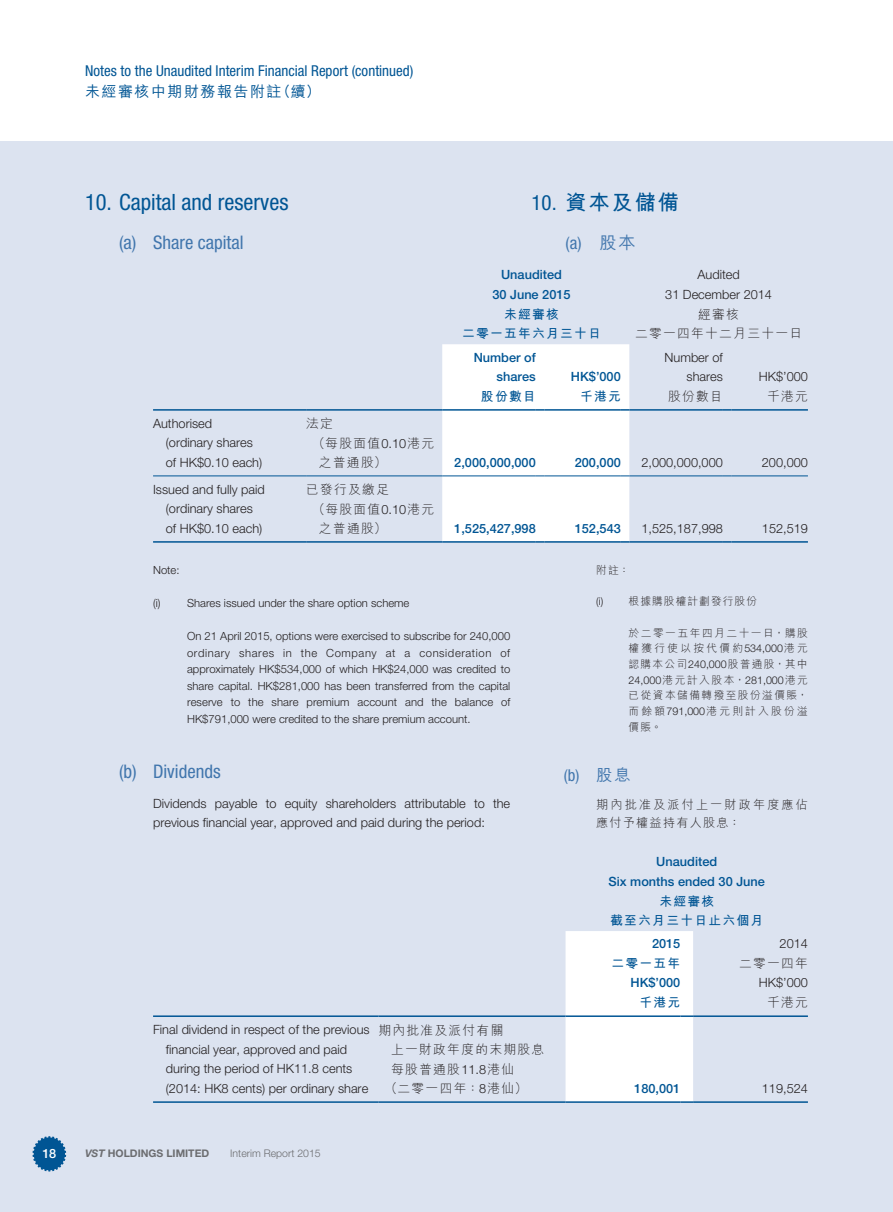
<style>
.page{position:relative;width:893px;height:1212px;background:#dce3f0}
.page>*{position:absolute;margin:0;border:0;box-sizing:border-box;transform-origin:0 0}
.t1{font:condensed 22.5px "Helvetica Neue LT Std";color:#005594}
.t2{font:700 21px "M Hei HK";letter-spacing:.1em;color:#005594}
.t3{font:condensed 18.75px "Helvetica Neue LT Std";color:#4176ad}
.t4{font:condensed 17.25px "Helvetica Neue LT Std";color:#4176ad}
.t5{font:condensed 16.35px "Helvetica Neue LT Std";color:#4176ad}
.t6{font:condensed 15px "Helvetica Neue LT Std";color:#005594}
.t7{font:500 15px "M Hei HK";letter-spacing:.1em;color:#005594}
.t8{font:300 12.75px/19.5px "Helvetica Neue LT Std";color:#231f20}
.t9{font:500 12.75px/19.5px "Helvetica Neue LT Std";color:#005594;text-align:right}
.t10{font:300 12.75px/19.5px "M Hei HK";letter-spacing:.1em;color:#231f20;text-align:center}
.t11{font:700 12.75px/19.5px "M Hei HK";letter-spacing:.1em;color:#005594;text-align:center}
.t12{font:500 12.75px "Helvetica Neue LT Std";color:#fff}
.t13{font:300 12.15px/18.6px "M Hei HK";letter-spacing:.175em;color:#231f20}
.t14{font:300 11.25px/16.5px "Helvetica Neue LT Std";color:#231f20;text-align:justify}
.t15{font:300 10.65px/15.8px "M Hei HK";letter-spacing:.135em;color:#231f20;text-align:justify}
.t16{font:300 10.65px "Helvetica Neue LT Std";color:#231f20}
.t17{font:300 10.65px "M Hei HK";letter-spacing:.1em;color:#231f20}
.t18{font:700 10.5px "Helvetica Neue LT Std";color:#6c6d70}
.t19{font:300 10.5px "Helvetica Neue LT Std";color:#6c6d70}
.s1{font-family:"Helvetica Neue LT Std";font-weight:400;font-stretch:condensed}
.s2{font-family:"M Hei HK";font-weight:500;font-stretch:normal}
.s3{font-family:"Helvetica Neue LT Std"}
.s4{font-family:"M Hei HK"}
.s5{font-style:italic}
</style>
<div class="page">
<svg style="left:33px;top:1136px;width:33px;height:35px"></svg>
<div style="left:0;top:0;width:893px;height:140px;background:#fff"></div>
<hr style="left:153px;top:409px;width:153px;height:2px;background:#005594">
<hr style="left:306px;top:409px;width:136px;height:2px;background:#005594">
<hr style="left:629px;top:409px;width:94px;height:2px;background:#005594">
<svg style="left:723px;top:409px;width:8px;height:2px"></svg>
<hr style="left:731px;top:409px;width:77px;height:2px;background:#005594">
<hr style="left:153px;top:475px;width:153px;height:1px;background:#005594">
<hr style="left:306px;top:475px;width:136px;height:1px;background:#005594">
<hr style="left:629px;top:475px;width:94px;height:1px;background:#005594">
<hr style="left:731px;top:475px;width:77px;height:1px;background:#005594">
<hr style="left:153px;top:541px;width:153px;height:2px;background:#005594">
<hr style="left:306px;top:541px;width:136px;height:2px;background:#005594">
<div style="left:442px;top:344px;width:187px;height:199px;background:#fff"></div>
<hr style="left:629px;top:541px;width:94px;height:2px;background:#005594">
<svg style="left:723px;top:541px;width:8px;height:2px"></svg>
<hr style="left:731px;top:541px;width:77px;height:2px;background:#005594">
<hr style="left:153px;top:1015px;width:225px;height:2px;background:#005594">
<hr style="left:378px;top:1015px;width:188px;height:2px;background:#005594">
<hr style="left:693px;top:1015px;width:115px;height:2px;background:#005594">
<hr style="left:153px;top:1101px;width:225px;height:2px;background:#005594">
<div style="left:566px;top:931px;width:127px;height:172px;background:#fff"></div>
<hr style="left:693px;top:1101px;width:115px;height:2px;background:#005594">
<hr style="left:378px;top:1101px;width:188px;height:2px;background:#005594">
<p class="t6" style="left:85px;top:62px;width:330px">Notes to the Unaudited Interim Financial Report (continued)</p>
<p class="t7" style="left:85px;top:80px;width:237px">未經審核中期財務報告附註（續）</p>
<h1 class="t1" style="left:85px;top:189px;width:205px">10. Capital and reserves</h1>
<h3 class="t3" style="left:119px;top:232px;width:126px">(a) Share capital</h3>
<h2 class="t2" style="left:531px;top:187px;width:149px"><span class="s1">10.</span> 資本及儲備</h2>
<h3 class="t4" style="left:566px;top:233px;width:72px">(a) <span class="s2">股本</span></h3>
<p class="t9" style="left:501px;top:265px;width:62px">Unaudited</p>
<p class="t8" style="left:697px;top:265px;width:44px">Audited</p>
<p class="t9" style="left:492px;top:284px;width:80px">30 June 2015</p>
<p class="t8" style="left:665px;top:284px;width:108px">31 December 2014</p>
<p class="t11" style="left:462px;top:303px;width:140px">未經審核<br>二零一五年六月三十日</p>
<p class="t10" style="left:635px;top:304px;width:169px">經審核<br>二零一四年十二月三十一日</p>
<p class="t9" style="left:474px;top:347px;width:64px">Number of shares</p>
<p class="t8" style="left:665px;top:347px;width:60px;text-align:right">Number of shares</p>
<p class="t9" style="left:571px;top:367px;width:51px">HK$’000</p>
<p class="t8" style="left:759px;top:366px;width:51px">HK$’000</p>
<p class="t11" style="left:481px;top:386px;width:56px">股份數目</p>
<p class="t11" style="left:580px;top:386px;width:42px">千港元</p>
<p class="t10" style="left:668px;top:386px;width:56px">股份數目</p>
<p class="t10" style="left:767px;top:386px;width:42px">千港元</p>
<p class="t8" style="left:166px;top:413px;width:98px;text-indent:-13px">Authorised (ordinary shares of HK$0.10 each)</p>
<p class="t10" style="left:306px;top:414px;width:28px">法定</p>
<p class="t10" style="left:313px;top:433px;width:123px">（每股面值<span class="s3">0.10</span>港元</p>
<p class="t10" style="left:319px;top:453px;width:69px">之普通股）</p>
<p class="t9" style="left:454px;top:452px;width:83px">2,000,000,000</p>
<p class="t9" style="left:575px;top:452px;width:48px">200,000</p>
<p class="t8" style="left:641px;top:452px;width:83px">2,000,000,000</p>
<p class="t8" style="left:762px;top:452px;width:48px">200,000</p>
<p class="t8" style="left:166px;top:479px;width:100px;text-indent:-13px">Issued and fully paid (ordinary shares of HK$0.10 each)</p>
<p class="t10" style="left:306px;top:479px;width:84px">已發行及繳足</p>
<p class="t10" style="left:313px;top:499px;width:123px">（每股面值<span class="s3">0.10</span>港元</p>
<p class="t10" style="left:319px;top:518px;width:69px">之普通股）</p>
<p class="t9" style="left:454px;top:518px;width:83px">1,525,427,998</p>
<p class="t9" style="left:575px;top:518px;width:48px">152,543</p>
<p class="t8" style="left:641px;top:518px;width:83px">1,525,187,998</p>
<p class="t8" style="left:762px;top:518px;width:48px">152,519</p>
<p class="t14" style="left:153px;top:562px;width:28px">Note:</p>
<p class="t14" style="left:153px;top:595px;width:258px">(i) Shares issued under the share option scheme</p>
<p class="t14" style="left:187px;top:628px;width:325px">On 21 April 2015, options were exercised to subscribe for 240,000 ordinary shares in the Company at a consideration of approximately HK$534,000 of which HK$24,000 was credited to share capital. HK$281,000 has been transferred from the capital reserve to the share premium account and the balance of HK$791,000 were credited to the share premium account.</p>
<h3 class="t3" style="left:119px;top:761px;width:103px">(b) Dividends</h3>
<p class="t8" style="left:153px;top:793px;width:359px">Dividends payable to equity shareholders attributable to the previous financial year, approved and paid during the period:</p>
<p class="t15" style="left:596px;top:562px;width:35px">附註：</p>
<p class="t17" style="left:596px;top:596px;width:162px"><span class="s3">(i)</span> 根據購股權計劃發行股份</p>
<p class="t15" style="left:629px;top:625px;width:181px">於二零一五年四月二十一日，購股權獲行使以按代價約<span class="s3">534,000</span>港元認購本公司<span class="s3">240,000</span>股普通股，其中</p>
<p class="t16" style="left:629px;top:673px;width:181px">24,000<span class="s4">港元計入股本，</span>281,000<span class="s4">港元</span></p>
<p class="t15" style="left:629px;top:687px;width:181px">已從資本儲備轉撥至股份溢價賬，而餘額<span class="s3">791,000</span>港元則計入股份溢價賬。</p>
<p class="t5" style="left:564px;top:765px;width:68px">(b) <span class="s2">股息</span></p>
<p class="t13" style="left:596px;top:795px;width:213px">期內批准及派付上一財政年度應佔應付予權益持有人股息：</p>
<p class="t9" style="left:609px;top:852px;width:158px;text-align:center">Unaudited<br>Six months ended 30 June</p>
<p class="t11" style="left:610px;top:890px;width:155px">未經審核<br>截至六月三十日止六個月</p>
<p class="t9" style="left:652px;top:934px;width:30px">2015</p>
<p class="t8" style="left:780px;top:934px;width:30px">2014</p>
<p class="t11" style="left:611px;top:953px;width:70px">二零一五年</p>
<p class="t10" style="left:739px;top:954px;width:70px">二零一四年</p>
<p class="t9" style="left:630px;top:973px;width:51px">HK$’000</p>
<p class="t8" style="left:759px;top:973px;width:51px">HK$’000</p>
<p class="t11" style="left:640px;top:992px;width:42px">千港元</p>
<p class="t10" style="left:767px;top:993px;width:42px">千港元</p>
<p class="t8" style="left:166px;top:1020px;width:205px;text-indent:-13px">Final dividend in respect of the previous financial year, approved and paid during the period of HK11.8 cents (2014: HK8 cents) per ordinary share</p>
<p class="t10" style="left:378px;top:1020px;width:126px">期內批准及派付有關</p>
<p class="t10" style="left:391px;top:1040px;width:154px">上一財政年度的末期股息</p>
<p class="t10" style="left:391px;top:1059px;width:124px">每股普通股<span class="s3">11.8</span>港仙</p>
<p class="t10" style="left:385px;top:1079px;width:144px">（二零一四年：<span class="s3">8</span>港仙）</p>
<p class="t9" style="left:634px;top:1078px;width:48px">180,001</p>
<p class="t8" style="left:762px;top:1078px;width:48px">119,524</p>
<p class="t12" style="left:43px;top:1146px;width:15px">18</p>
<p class="t18" style="left:85px;top:1146px;width:126px"><span class="s5">VST</span> HOLDINGS LIMITED</p>
<p class="t19" style="left:230px;top:1146px;width:92px">Interim Report 2015</p>
</div>
